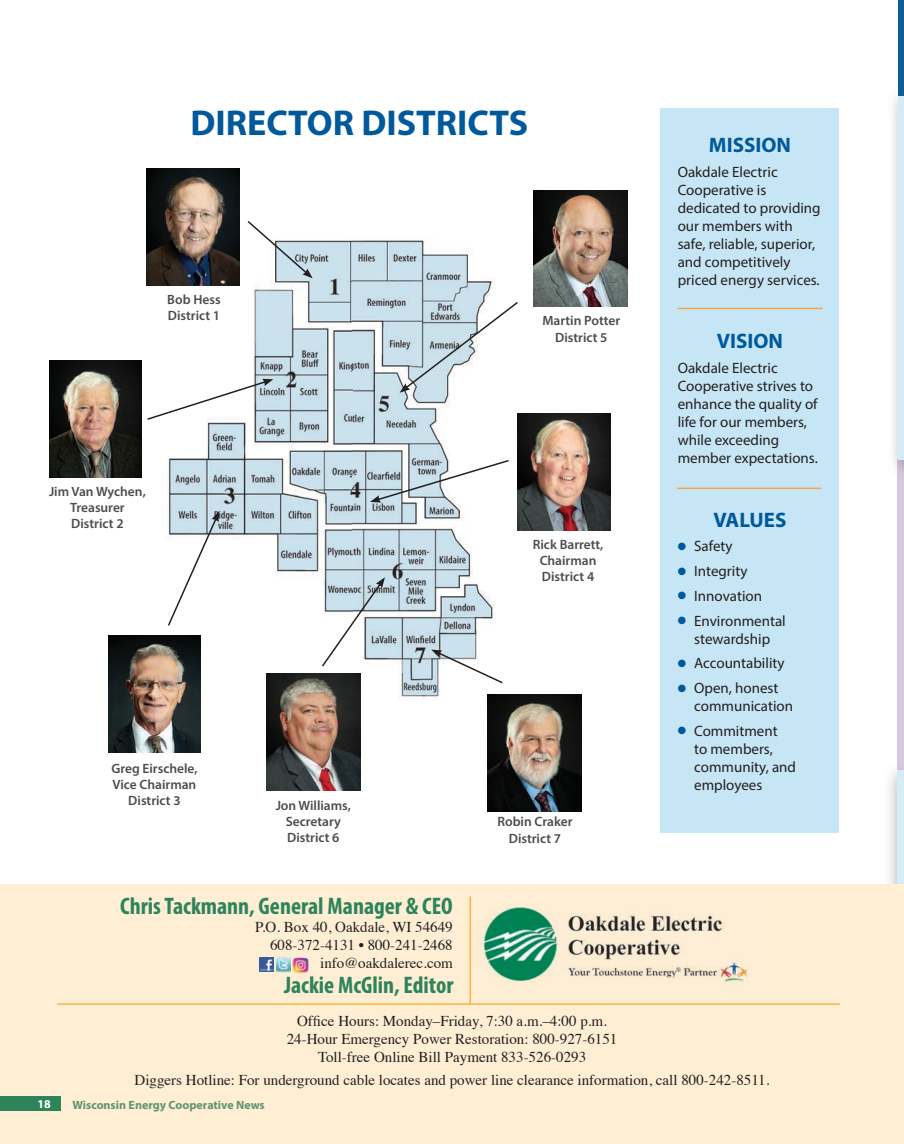
<style>
.page{position:relative;width:904px;height:1144px;background:#fff}
.page>*{position:absolute;margin:0;border:0;box-sizing:border-box;transform-origin:0 0}
.t1{font:700 36px "Myriad Pro";color:#00599b}
.t2{font:700 condensed 24px "Myriad Pro";color:#2d845b}
.t3{font:700 21px "Myriad Pro";color:#00599b}
.t4{font:15px/18px "Myriad Pro";color:#231f20}
.t5{font:15px/18px "Times";color:#231f20;text-align:right}
.t6{font:600 13.5px/16.2px "Myriad Pro";color:#4b4c4d;text-align:center}
.t7{font:700 12px "Myriad Pro";color:#609474}
.t8{font:700 12px "Myriad Pro";color:#fff}
.s1{color:#00599b}
</style>
<div class="page">
<div style="left:897px;top:460px;width:7px;height:311px;background:#d9c9de"></div>
<div style="left:898px;top:95px;width:6px;height:365px;background:#d4ecf7"></div>
<div style="left:660px;top:108px;width:179px;height:724px;background:#c7e6f5"></div>
<img style="left:162px;top:234px;width:333px;height:465px">
<img style="left:49px;top:361px;width:92px;height:117px">
<img style="left:147px;top:169px;width:92px;height:116px">
<img style="left:534px;top:190px;width:94px;height:117px">
<img style="left:266px;top:673px;width:94px;height:117px">
<img style="left:108px;top:636px;width:93px;height:117px">
<img style="left:488px;top:694px;width:94px;height:117px">
<img style="left:518px;top:414px;width:92px;height:116px">
<svg style="left:246px;top:221px;width:67px;height:57px"></svg>
<svg style="left:147px;top:379px;width:126px;height:42px"></svg>
<svg style="left:167px;top:511px;width:52px;height:116px"></svg>
<svg style="left:400px;top:300px;width:118px;height:93px"></svg>
<svg style="left:370px;top:459px;width:139px;height:44px"></svg>
<svg style="left:431px;top:650px;width:72px;height:35px"></svg>
<div style="left:897px;top:0;width:7px;height:95px;background:#105c93"></div>
<hr style="left:678px;top:308px;width:144px;height:1px;background:#f9a34f">
<hr style="left:677px;top:488px;width:144px;height:1px;background:#f9a34f">
<div style="left:897px;top:771px;width:7px;height:373px;background:#d4ecf7"></div>
<svg style="left:320px;top:577px;width:65px;height:91px"></svg>
<div style="left:0;top:885px;width:904px;height:259px;background:#feeed4"></div>
<img style="left:479px;top:907px;width:269px;height:76px">
<hr style="left:469px;top:896px;width:2px;height:109px;background:#fcb53d">
<hr style="left:57px;top:1003px;width:783px;height:2px;background:#fcb53d">
<img style="left:259px;top:957px;width:14px;height:14px">
<img style="left:276px;top:957px;width:14px;height:16px">
<img style="left:293px;top:956px;width:16px;height:18px">
<div style="left:0;top:1096px;width:60px;height:15px;background:#2d845b"></div>
<h1 class="t1" style="left:190px;top:99px;width:339px">DIRECTOR DISTRICTS</h1>
<p class="t6" style="left:167px;top:291px;width:55px;text-align:left">Bob Hess<br>District 1</p>
<p class="t6" style="left:49px;top:483px;width:98px">Jim Van Wychen,<br>Treasurer<br>District 2</p>
<p class="t6" style="left:542px;top:312px;width:79px">Martin Potter<br>District 5</p>
<p class="t6" style="left:533px;top:536px;width:72px">Rick Barrett,<br>Chairman<br>District 4</p>
<p class="t6" style="left:111px;top:760px;width:88px">Greg Eirschele,<br>Vice Chairman<br>District 3</p>
<p class="t6" style="left:276px;top:797px;width:77px">Jon Williams,<br>Secretary<br>District 6</p>
<h2 class="t2" style="left:120px;top:891px;width:334px">Chris Tackmann, General Manager &amp; CEO</h2>
<p class="t5" style="left:255px;top:917px;width:199px">P.O. Box 40, Oakdale, WI 54649<br>608-372-4131 • 800-241-2468 info@oakdalerec.com</p>
<h2 class="t2" style="left:284px;top:970px;width:171px">Jackie McGlin, Editor</h2>
<p class="t6" style="left:497px;top:813px;width:77px">Robin Craker<br>District 7</p>
<h3 class="t3" style="left:709px;top:132px;width:83px">MISSION</h3>
<p class="t4" style="left:678px;top:163px;width:144px">Oakdale Electric<br>Cooperative is dedicated to providing our members with safe, reliable, superior, and competitively priced energy services.</p>
<h3 class="t3" style="left:717px;top:328px;width:68px">VISION</h3>
<p class="t4" style="left:678px;top:359px;width:142px">Oakdale Electric<br>Cooperative strives to enhance the quality of life for our members, while exceeding member expectations.</p>
<h3 class="t3" style="left:713px;top:506px;width:74px">VALUES</h3>
<p class="t4" style="left:678px;top:537px;width:57px"><span class="s1">●</span> Safety</p>
<p class="t4" style="left:678px;top:562px;width:71px"><span class="s1">●</span> Integrity</p>
<p class="t4" style="left:678px;top:587px;width:86px"><span class="s1">●</span> Innovation</p>
<p class="t4" style="left:678px;top:611px;width:110px;text-align:center"><span class="s1">●</span> Environmental stewardship</p>
<p class="t4" style="left:678px;top:654px;width:108px"><span class="s1">●</span> Accountability</p>
<p class="t4" style="left:694px;top:679px;width:100px;text-indent:-16px"><span class="s1">●</span> Open, honest communication</p>
<p class="t4" style="left:694px;top:722px;width:103px;text-indent:-16px"><span class="s1">●</span> Commitment<br>to members, community, and employees</p>
<p class="t5" style="left:287px;top:1011px;width:332px;text-align:center">Office Hours: Monday–Friday, 7:30 a.m.–4:00 p.m.<br>24-Hour Emergency Power Restoration: 800-927-6151<br>Toll-free Online Bill Payment 833-526-0293</p>
<p class="t5" style="left:135px;top:1070px;width:636px">Diggers Hotline: For underground cable locates and power line clearance information, call 800-242-8511.</p>
<p class="t8" style="left:38px;top:1096px;width:15px">18</p>
<p class="t7" style="left:73px;top:1097px;width:194px">Wisconsin Energy Cooperative News</p>
</div>
